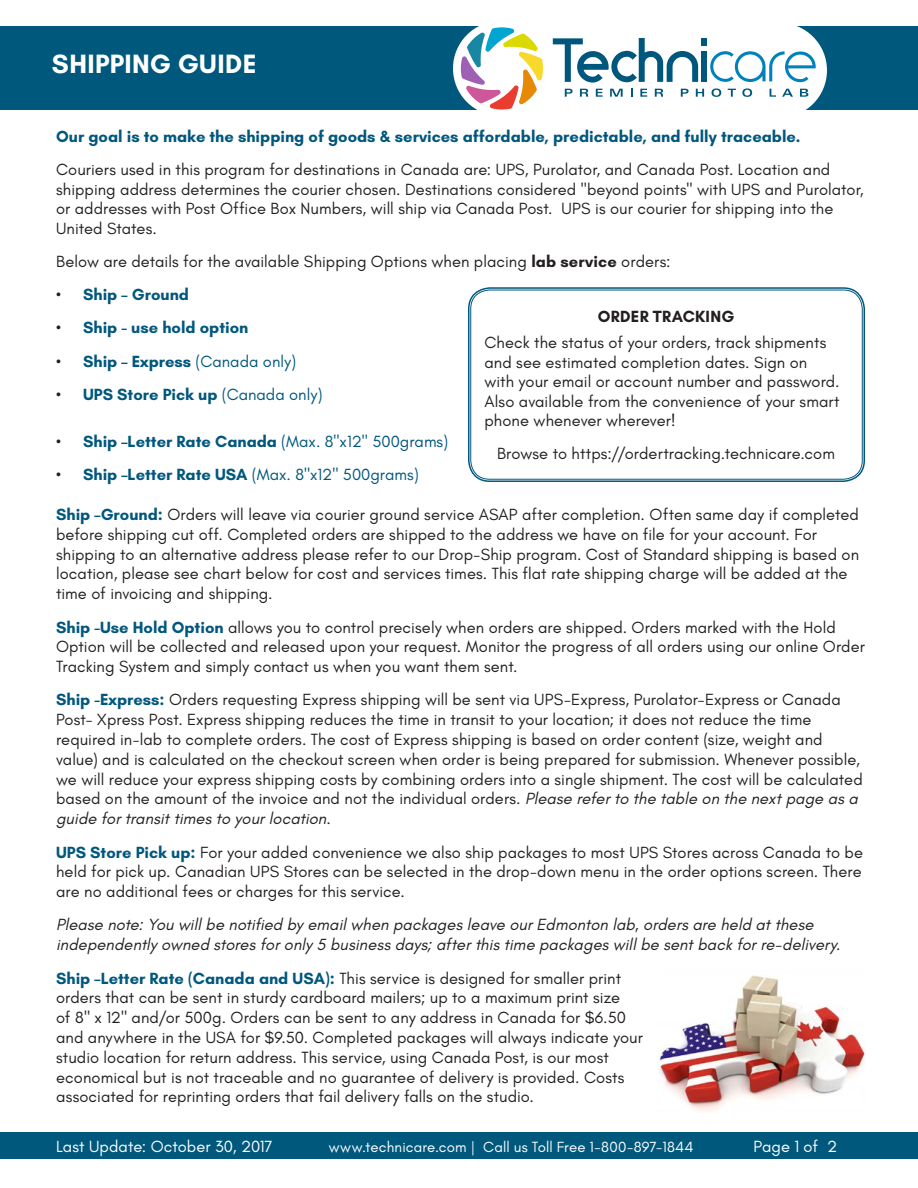
<style>
.page{position:relative;width:918px;height:1188px;background:#fff}
.page>*{position:absolute;margin:0;border:0;box-sizing:border-box;transform-origin:0 0}
.t1{font:700 27px "Glacial Indifference";letter-spacing:.015em;color:#fff}
.t2{font:16.5px/19.8px "Glacial Indifference";letter-spacing:.005em;color:#231f20}
.t3{font:700 16.5px "Glacial Indifference";color:#00577d}
.t4{font:italic 16.5px/19.8px "Glacial Indifference";letter-spacing:.005em;color:#231f20}
.t5{font:16.5px "Glacial Indifference";color:#00577d}
.t6{font:16.5px "Glacial Indifference";letter-spacing:.005em;color:#fff}
.t7{font:700 16.5px "Glacial Indifference";letter-spacing:.015em;color:#231f20}
.t8{font:15px "Glacial Indifference";letter-spacing:.01em;color:#fff}
.s1{font-weight:700}
.s2{font-weight:400;color:#231f20}
.s3{font-weight:400}
.s4{color:#231f20}
.s5{font-weight:700;color:#00577d}
.s6{font-style:italic}
</style>
<div class="page">
<div style="left:0;top:27px;width:506px;height:83px;background:#00597d"></div>
<div style="left:790px;top:27px;width:128px;height:83px;background:#00597d"></div>
<div style="left:453px;top:21px;width:95px;height:95px;background:#fff;border-radius:50%"></div>
<div style="left:732px;top:23px;width:95px;height:95px;background:#fff;border-radius:50%"></div>
<svg style="left:460px;top:27px;width:83px;height:83px"></svg>
<div style="left:701px;top:52px;width:6px;height:30px;background:#00577d"></div>
<svg style="left:553px;top:38px;width:145px;height:45px"></svg>
<div style="left:701px;top:38px;width:6px;height:8px;background:#00577d"></div>
<svg style="left:710px;top:51px;width:106px;height:31px"></svg>
<svg style="left:565px;top:89px;width:8px;height:8px"></svg>
<svg style="left:580px;top:89px;width:8px;height:8px"></svg>
<svg style="left:596px;top:89px;width:7px;height:8px"></svg>
<svg style="left:610px;top:89px;width:13px;height:8px"></svg>
<svg style="left:640px;top:89px;width:7px;height:8px"></svg>
<svg style="left:655px;top:89px;width:8px;height:8px"></svg>
<svg style="left:681px;top:89px;width:8px;height:8px"></svg>
<svg style="left:696px;top:89px;width:8px;height:8px"></svg>
<svg style="left:712px;top:88px;width:9px;height:9px"></svg>
<svg style="left:728px;top:89px;width:8px;height:8px"></svg>
<svg style="left:742px;top:88px;width:10px;height:9px"></svg>
<svg style="left:770px;top:89px;width:6px;height:8px"></svg>
<svg style="left:782px;top:89px;width:11px;height:8px"></svg>
<svg style="left:800px;top:89px;width:8px;height:8px"></svg>
<div style="left:0;top:1133px;width:918px;height:26px;background:#00597d"></div>
<div style="left:468px;top:287px;width:397px;height:195px;border:2px solid #00577d;border-radius:21px"></div>
<div style="left:470px;top:290px;width:393px;height:189px;border:1px solid #00577d;border-radius:19px"></div>
<img style="left:659px;top:975px;width:206px;height:137px">
<h1 class="t1" style="left:52px;top:47px;width:206px">SHIPPING GUIDE</h1>
<p class="t3" style="left:56px;top:126px;width:746px">Our goal is to make the shipping of goods &amp; services affordable, predictable, and fully traceable.</p>
<p class="t2" style="left:56px;top:160px;width:809px">Couriers used in this program for destinations in Canada are: UPS, Purolator, and Canada Post. Location and shipping address determines the courier chosen. Destinations considered "beyond points" with UPS and Purolator, or addresses with Post Office Box Numbers, will ship via Canada Post. UPS is our courier for shipping into the United States.</p>
<p class="t2" style="left:56px;top:252px;width:616px">Below are details for the available Shipping Options when placing <span class="s1">lab service</span> orders:</p>
<p class="t3" style="left:56px;top:284px;width:134px"><span class="s2">•</span> Ship – Ground</p>
<p class="t3" style="left:56px;top:317px;width:194px"><span class="s2">•</span> Ship - use hold option</p>
<p class="t3" style="left:56px;top:351px;width:242px"><span class="s2">•</span> Ship – Express <span class="s3">(Canada only)</span></p>
<p class="t3" style="left:56px;top:384px;width:268px"><span class="s2">•</span> UPS Store Pick up <span class="s3">(Canada only)</span></p>
<p class="t3" style="left:56px;top:431px;width:394px"><span class="s2">•</span> Ship –Letter Rate Canada <span class="s3">(Max. 8"x12" 500grams)</span></p>
<p class="t5" style="left:56px;top:465px;width:364px"><span class="s4">•</span> <span class="s1">Ship –Letter Rate USA</span> (Max. 8"x12" 500grams)</p>
<p class="t2" style="left:56px;top:505px;width:804px"><span class="s5">Ship –Ground:</span> Orders will leave via courier ground service ASAP after completion. Often same day if completed before shipping cut off. Completed orders are shipped to the address we have on file for your account. For shipping to an alternative address please refer to our Drop-Ship program. Cost of Standard shipping is based on location, please see chart below for cost and services times. This flat rate shipping charge will be added at the time of invoicing and shipping.</p>
<p class="t2" style="left:56px;top:617px;width:810px"><span class="s5">Ship -Use Hold Option</span> allows you to control precisely when orders are shipped. Orders marked with the Hold<br>Option will be collected and released upon your request. Monitor the progress of all orders using our online Order<br>Tracking System and simply contact us when you want them sent.</p>
<p class="t2" style="left:56px;top:690px;width:808px"><span class="s5">Ship -Express:</span> Orders requesting Express shipping will be sent via UPS-Express, Purolator-Express or Canada Post- Xpress Post. Express shipping reduces the time in transit to your location; it does not reduce the time required in-lab to complete orders. The cost of Express shipping is based on order content (size, weight and value) and is calculated on the checkout screen when order is being prepared for submission. Whenever possible, we will reduce your express shipping costs by combining orders into a single shipment. The cost will be calculated based on the amount of the invoice and not the individual orders. <span class="s6">Please refer to the table on the next page as a guide for transit times to your location.</span></p>
<p class="t2" style="left:56px;top:842px;width:809px;text-align:justify"><span class="s5">UPS Store Pick up:</span> For your added convenience we also ship packages to most UPS Stores across Canada to be held for pick up. Canadian UPS Stores can be selected in the drop-down menu in the order options screen. There are no additional fees or charges for this service.</p>
<p class="t4" style="left:56px;top:915px;width:786px">Please note: You will be notified by email when packages leave our Edmonton lab, orders are held at these independently owned stores for only 5 business days; after this time packages will be sent back for re-delivery.</p>
<p class="t2" style="left:56px;top:968px;width:588px"><span class="s5">Ship –Letter Rate (Canada and USA):</span> This service is designed for smaller print orders that can be sent in sturdy cardboard mailers; up to a maximum print size<br>of 8" x 12" and/or 500g. Orders can be sent to any address in Canada for $6.50 and anywhere in the USA for $9.50. Completed packages will always indicate your studio location for return address. This service, using Canada Post, is our most economical but is not traceable and no guarantee of delivery is provided. Costs associated for reprinting orders that fail delivery falls on the studio.</p>
<p class="t7" style="left:598px;top:306px;width:138px">ORDER TRACKING</p>
<p class="t2" style="left:485px;top:333px;width:357px">Check the status of your orders, track shipments and see estimated completion dates. Sign on with your email or account number and password.<br>Also available from the convenience of your smart phone whenever wherever!</p>
<p class="t2" style="left:497px;top:444px;width:339px">Browse to https://ordertracking.technicare.com</p>
<p class="t6" style="left:56px;top:1137px;width:218px">Last Update: October 30, 2017</p>
<p class="t8" style="left:329px;top:1138px;width:366px">www.technicare.com | Call us Toll Free 1-800-897-1844</p>
<p class="t6" style="left:754px;top:1137px;width:85px">Page 1 of 2</p>
</div>
